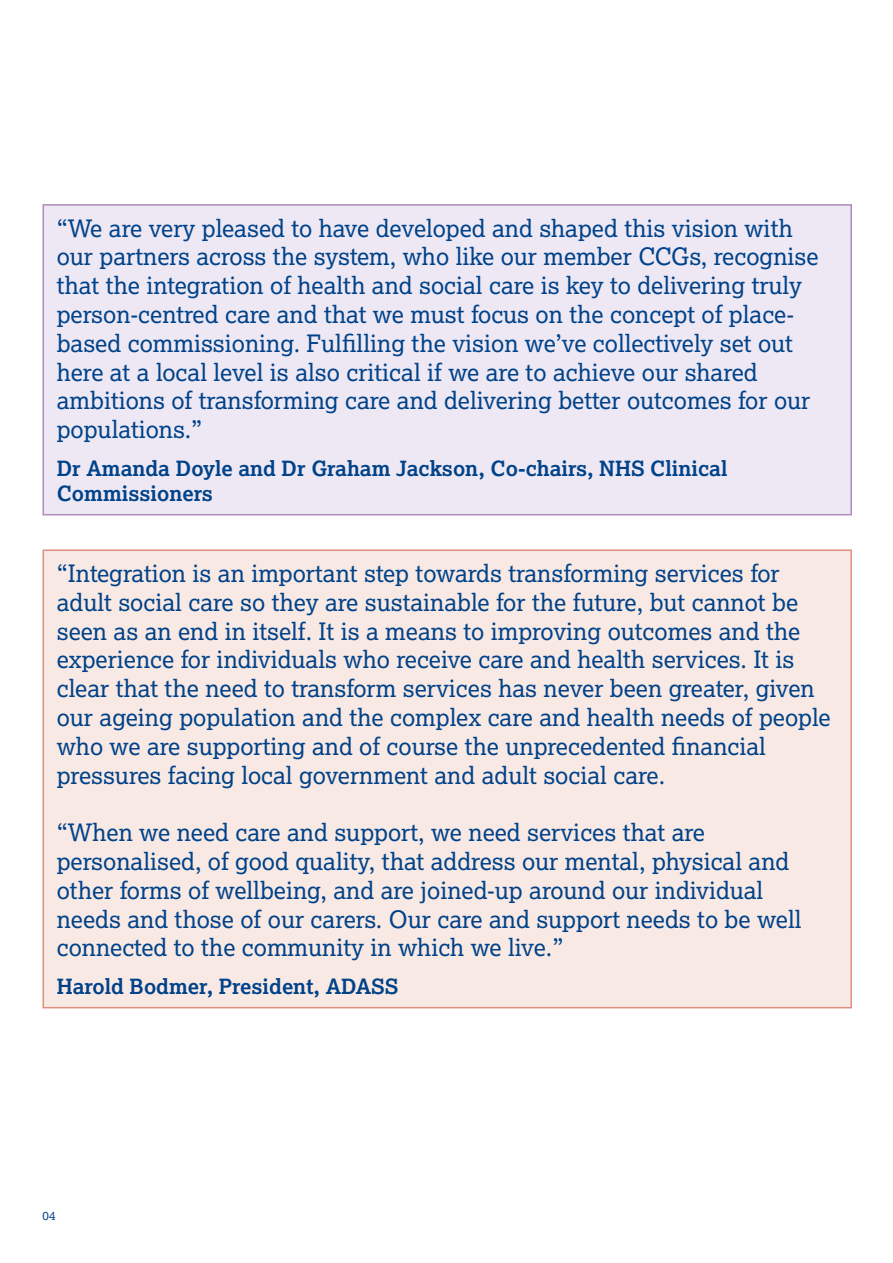
<style>
.page{position:relative;width:893px;height:1263px;background:#fff}
.page>*{position:absolute;margin:0;border:0;box-sizing:border-box;transform-origin:0 0}
.t1{font:24px/28.8px "Lexia";color:#004289}
.t2{font:700 21px/25.2px "Lexia";color:#004289}
.t3{font:12px "Lexia";color:#004289}
</style>
<div class="page">
<div style="left:43px;top:550px;width:808px;height:458px;background:#f9e9e4"></div>
<div style="left:43px;top:549px;width:809px;height:459px;border:2px solid #de907c"></div>
<div style="left:43px;top:205px;width:808px;height:310px;background:#eee8f4"></div>
<div style="left:43px;top:204px;width:809px;height:311px;border:2px solid #ad8cbe"></div>
<p class="t1" style="left:57px;top:213px;width:763px">“We are very pleased to have developed and shaped this vision with our partners across the system, who like our member CCGs, recognise that the integration of health and social care is key to delivering truly person-centred care and that we must focus on the concept of place&shy;based commissioning. Fulfilling the vision we’ve collectively set out here at a local level is also critical if we are to achieve our shared ambitions of transforming care and delivering better outcomes for our populations.”</p>
<p class="t2" style="left:57px;top:455px;width:672px">Dr Amanda Doyle and Dr Graham Jackson, Co-chairs, NHS Clinical<br>Commissioners</p>
<p class="t1" style="left:57px;top:558px;width:775px">“Integration is an important step towards transforming services for adult social care so they are sustainable for the future, but cannot be seen as an end in itself. It is a means to improving outcomes and the experience for individuals who receive care and health services. It is clear that the need to transform services has never been greater, given our ageing population and the complex care and health needs of people who we are supporting and of course the unprecedented financial pressures facing local government and adult social care.</p>
<p class="t1" style="left:57px;top:817px;width:746px">“When we need care and support, we need services that are personalised, of good quality, that address our mental, physical and other forms of wellbeing, and are joined-up around our individual needs and those of our carers. Our care and support needs to be well connected to the community in which we live.”</p>
<p class="t2" style="left:57px;top:973px;width:343px">Harold Bodmer, President, ADASS</p>
<p class="t3" style="left:43px;top:1208px;width:15px">04</p>
</div>
